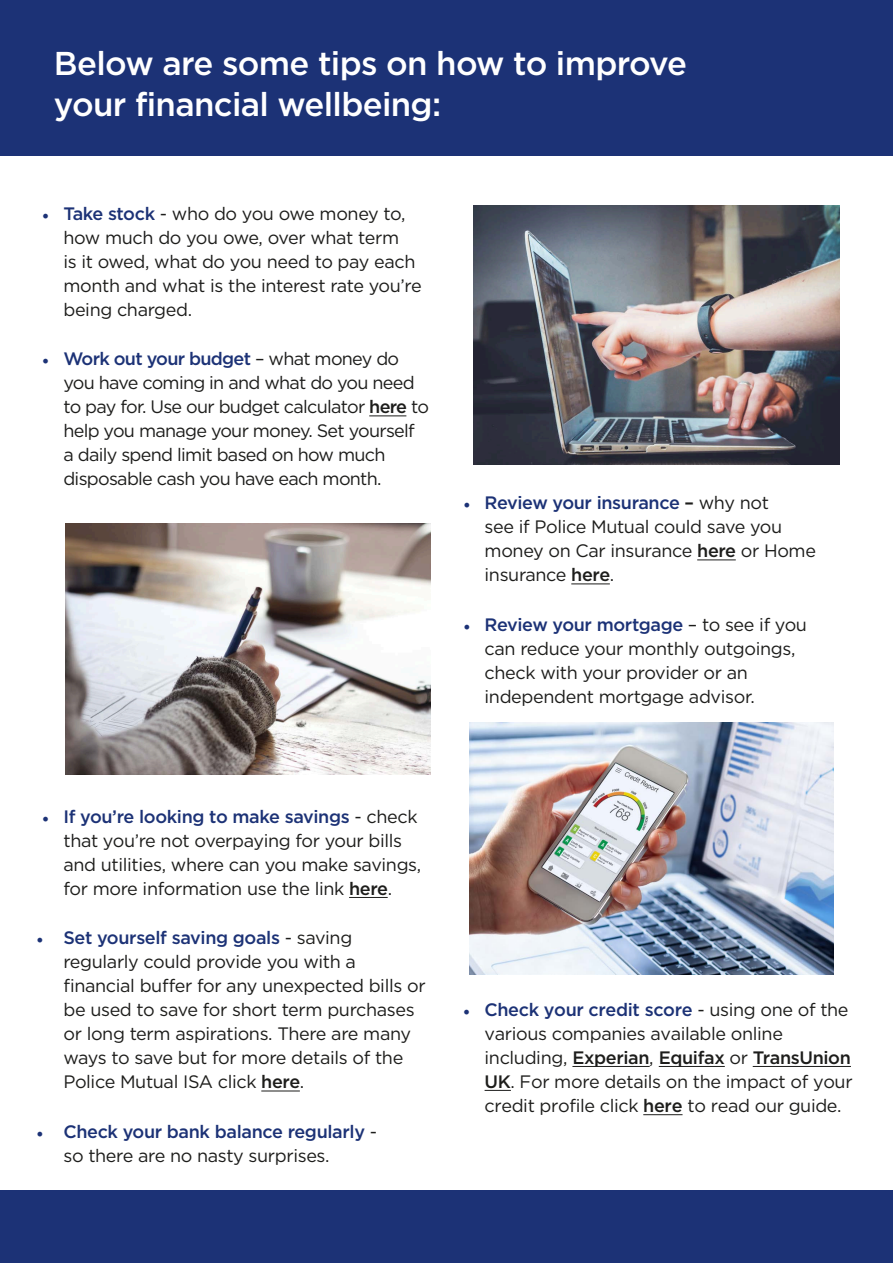
<style>
.page{position:relative;width:893px;height:1263px;background:#fff}
.page>*{position:absolute;margin:0;border:0;box-sizing:border-box;transform-origin:0 0}
.t1{font:500 33px/40.5px "Gotham";letter-spacing:-.02em;color:#fff}
.t2{font:18px/24px "Gotham";letter-spacing:-.02em;color:#1d1d1b}
.t3{font:18px/24px "Gotham";letter-spacing:-.04em;color:#1d1d1b}
.t4{font:500 18px/24px "Gotham";letter-spacing:-.02em;color:#1c3276}
.s1{font-family:"Minion Pro";color:#1c3276}
.s2{font-weight:500;color:#1c3276}
.s3{font-weight:500}
.s4{font-family:"Minion Pro";font-weight:400}
.s5{font-weight:400;color:#1d1d1b}
</style>
<div class="page">
<div style="left:0;top:1191px;width:893px;height:72px;background:#1c3276"></div>
<div style="left:0;top:0;width:893px;height:155px;background:#1c3276"></div>
<hr style="left:369px;top:416px;width:37px;height:1px;background:#1d1d1b">
<hr style="left:349px;top:897px;width:39px;height:1px;background:#1d1d1b">
<hr style="left:261px;top:1091px;width:39px;height:1px;background:#1d1d1b">
<hr style="left:697px;top:560px;width:39px;height:1px;background:#1d1d1b">
<hr style="left:571px;top:584px;width:39px;height:1px;background:#1d1d1b">
<hr style="left:643px;top:1114px;width:39px;height:1px;background:#1d1d1b">
<svg style="left:485px;top:1090px;width:26px;height:1px"></svg>
<hr style="left:753px;top:1066px;width:98px;height:1px;background:#1d1d1b">
<hr style="left:659px;top:1066px;width:66px;height:1px;background:#1d1d1b">
<hr style="left:572px;top:1066px;width:78px;height:1px;background:#1d1d1b">
<img style="left:65px;top:523px;width:366px;height:252px">
<img style="left:473px;top:206px;width:366px;height:259px">
<img style="left:470px;top:723px;width:364px;height:251px">
<h1 class="t1" style="left:54px;top:42px;width:635px">Below are some tips on how to improve your financial wellbeing:</h1>
<p class="t2" style="left:63px;top:201px;width:360px;text-indent:-21px"><span class="s1">•</span> <span class="s2">Take stock</span> - who do you owe money to, how much do you owe, over what term<br>is it owed, what do you need to pay each month and what is the interest rate you’re being charged.</p>
<p class="t3" style="left:63px;top:347px;width:367px;text-indent:-21px"><span class="s1">•</span> <span class="s2">Work out your budget</span> – what money do you have coming in and what do you need to pay for. Use our budget calculator <span class="s3">here</span> to help you manage your money. Set yourself a daily spend limit based on how much disposable cash you have each month.</p>
<p class="t2" style="left:485px;top:491px;width:333px;text-indent:-21px"><span class="s1">•</span> <span class="s2">Review your insurance</span> <span class="s3">–</span> why not<br>see if Police Mutual could save you money on Car insurance <span class="s3">here</span> or Home insurance <span class="s3">here</span>.</p>
<p class="t2" style="left:485px;top:612px;width:324px;text-indent:-21px"><span class="s1">•</span> <span class="s2">Review your mortgage</span> – to see if you can reduce your monthly outgoings, check with your provider or an independent mortgage advisor.</p>
<p class="t2" style="left:63px;top:804px;width:359px;text-indent:-21px"><span class="s1">•</span> <span class="s2">If you’re looking to make savings</span> - check that you’re not overpaying for your bills and utilities, where can you make savings, for more information use the link <span class="s3">here</span>.</p>
<p class="t2" style="left:63px;top:926px;width:364px;text-indent:-27px"><span class="s1">•</span> <span class="s2">Set yourself saving goals</span> - saving regularly could provide you with a financial buffer for any unexpected bills or be used to save for short term purchases or long term aspirations. There are many ways to save but for more details of the Police Mutual ISA click <span class="s3">here</span>.</p>
<p class="t4" style="left:63px;top:1119px;width:315px;text-indent:-27px"><span class="s4">•</span> Check your bank balance regularly <span class="s5">- so there are no nasty surprises.</span></p>
<p class="t2" style="left:485px;top:997px;width:370px;text-indent:-21px"><span class="s1">•</span> <span class="s2">Check your credit score</span> - using one of the various companies available online including, <span class="s3">Experian</span>, <span class="s3">Equifax</span> or <span class="s3">TransUnion UK</span>. For more details on the impact of your credit profile click <span class="s3">here</span> to read our guide.</p>
</div>
